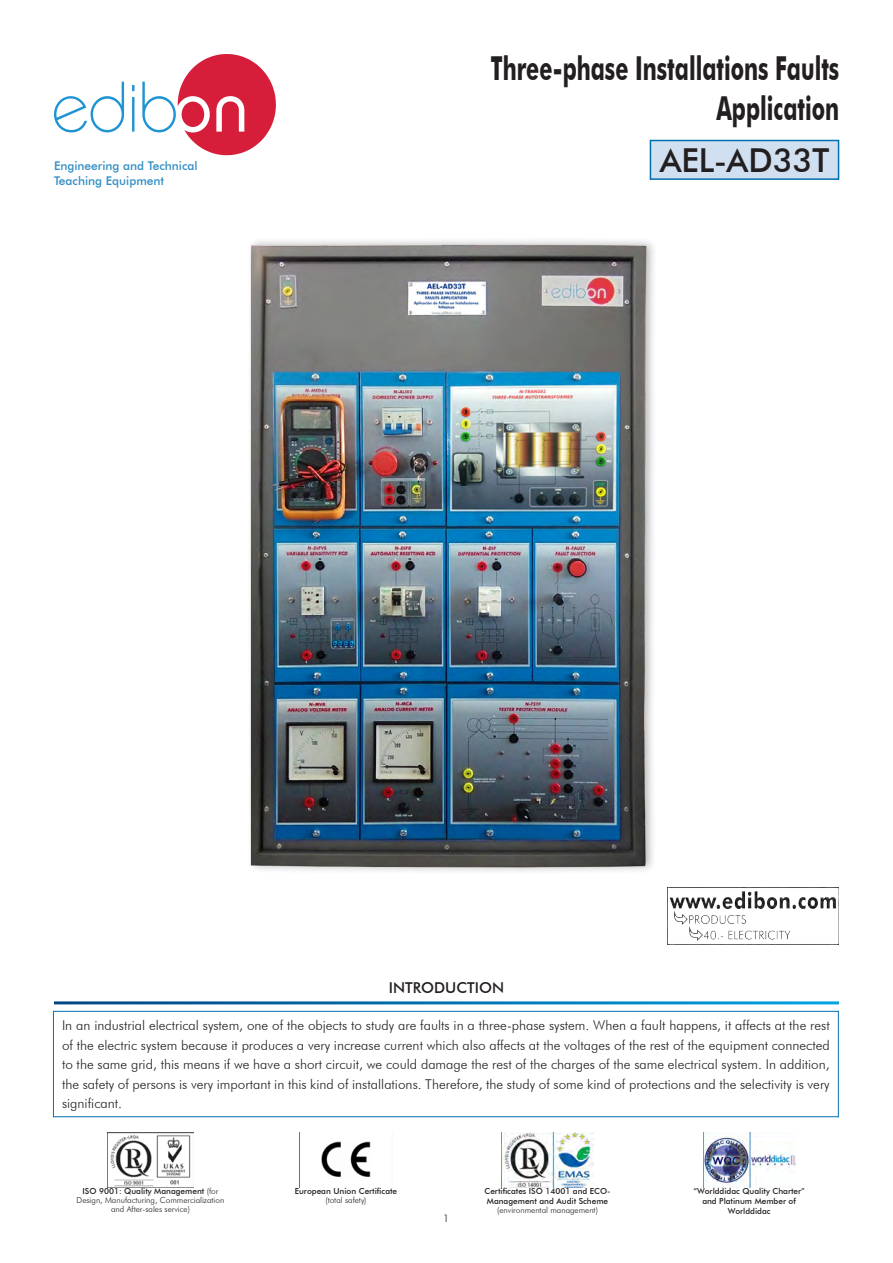
<style>
.page{position:relative;width:893px;height:1263px;background:#fff}
.page>*{position:absolute;margin:0;border:0;box-sizing:border-box;transform-origin:0 0}
.t1{font:700 33px "Futura BT";color:#231f20;scale:.65 1}
.t2{font:500 33px "Futura BT";color:#231f20}
.LINEAS{font:500 15px "Futura BT";color:#231f20}
.t3{font:300 13.5px/19.5px "Futura BT";color:#231f20;text-align:justify}
.t4{font:500 12px "Futura BT";color:#318ec4}
.t5{font:300 10.5px "Futura BT";color:#231f20}
.t6{font:500 8.25px/9px "Futura BT";color:#231f20;text-align:center}
.t7{font:300 8.25px/9px "Futura BT";color:#231f20;text-align:center}
.s1{font-weight:500}
.s2{font-weight:300}
</style>
<div class="page">
<svg style="left:54px;top:82px;width:70px;height:50px"></svg>
<svg style="left:132px;top:85px;width:2px;height:47px"></svg>
<svg style="left:142px;top:54px;width:134px;height:101px"></svg>
<img style="left:669px;top:888px;width:170px;height:56px">
<div style="left:650px;top:140px;width:188px;height:39px;background:#d0e0f0"></div>
<div style="left:650px;top:140px;width:189px;height:40px;border:2px solid #006faf"></div>
<img style="left:703px;top:1132px;width:92px;height:56px">
<img style="left:501px;top:1132px;width:93px;height:56px">
<img style="left:321px;top:1141px;width:50px;height:37px">
<img style="left:107px;top:1132px;width:87px;height:56px">
<div style="left:53px;top:1011px;width:785px;height:106px;border:1px solid #006faf"></div>
<div style="left:247px;top:237px;width:410px;height:638px;background:#231f20;opacity:.3"></div>
<img style="left:247px;top:241px;width:399px;height:627px">
<p class="t4" style="left:54px;top:159px;width:145px">Engineering and Technical</p>
<p class="t4" style="left:54px;top:173px;width:112px">Teaching Equipment</p>
<p class="t1" style="left:491px;top:48px;width:538px">Three-phase Installations Faults</p>
<p class="t1" style="left:716px;top:88px;width:191px">Application</p>
<p class="t2" style="left:660px;top:141px;width:171px">AEL-AD33T</p>
<p class="LINEAS" style="left:389px;top:978px;width:117px">INTRODUCTION</p>
<p class="t3" style="left:62px;top:1015px;width:769px">In an industrial electrical system, one of the objects to study are faults in a three-phase system. When a fault happens, it affects at the rest of the electric system because it produces a very increase current which also affects at the voltages of the rest of the equipment connected to the same grid, this means if we have a short circuit, we could damage the rest of the charges of the same electrical system. In addition, the safety of persons is very important in this kind of installations. Therefore, the study of some kind of protections and the selectivity is very significant.</p>
<p class="t7" style="left:77px;top:1186px;width:149px"><span class="s1">ISO 9001: Quality Management</span> (for<br>Design, Manufacturing, Commercialization and After-sales service)</p>
<p class="t6" style="left:295px;top:1186px;width:104px">European Union Certificate <span class="s2">(total safety)</span></p>
<p class="t6" style="left:484px;top:1186px;width:128px;line-height:9.9px;text-align:left">Certificates ISO 14001 and ECO-<br>Management and Audit Scheme</p>
<p class="t7" style="left:497px;top:1205px;width:102px">(environmental management)</p>
<p class="t5" style="left:443px;top:1211px;width:8px">1</p>
<p class="t6" style="left:693px;top:1186px;width:113px">“Worlddidac Quality Charter”</p>
<p class="t6" style="left:702px;top:1196px;width:95px">and Platinum Member of</p>
<p class="t6" style="left:728px;top:1206px;width:44px">Worlddidac</p>
</div>
